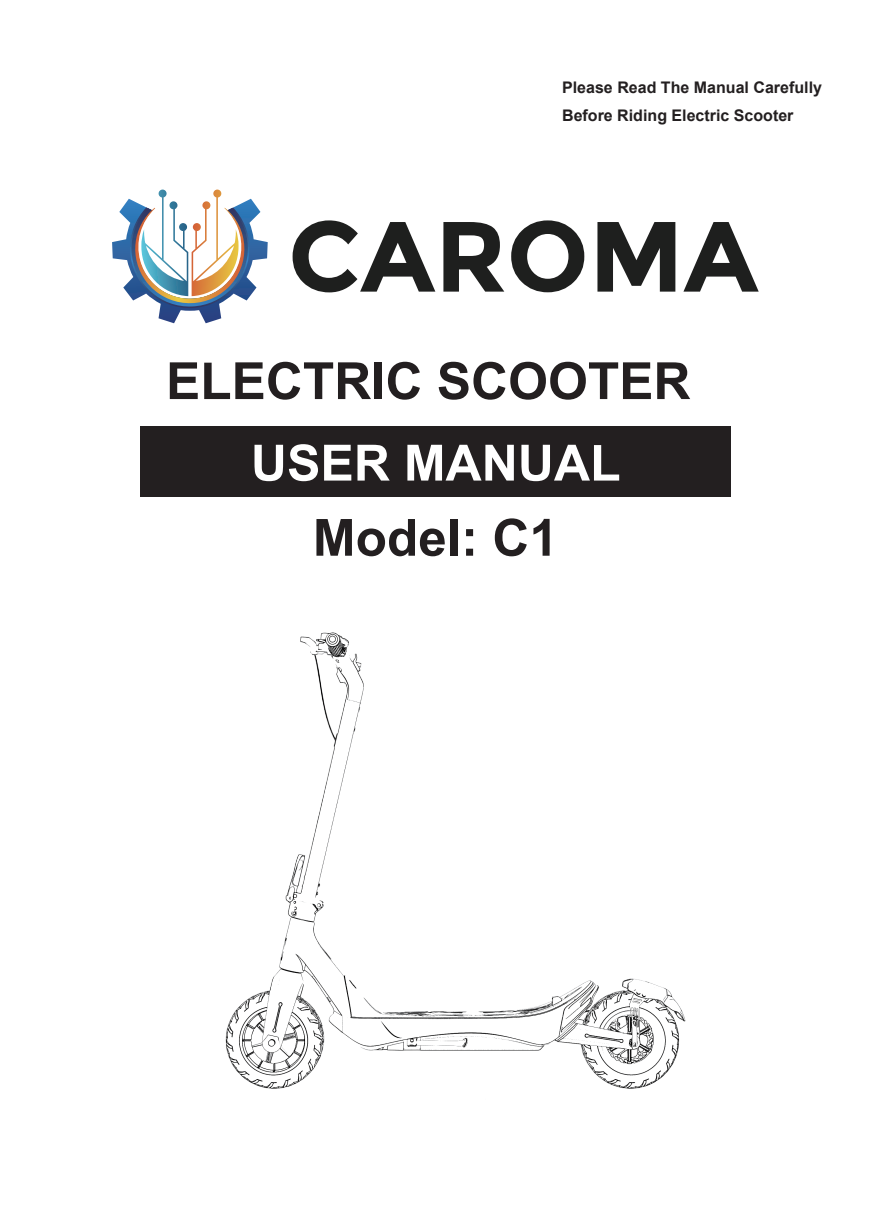
<style>
.page{position:relative;width:874px;height:1225px;background:#fff}
.page>*{position:absolute;margin:0;border:0;box-sizing:border-box;transform-origin:0 0}
.t1{font:700 51.2px "Arial";color:#231f20}
.t2{font:700 50px "Arial";color:#fff}
.t3{font:700 16px/28px "Arial";color:#231f20}
</style>
<div class="page">
<div style="left:140px;top:426px;width:590px;height:70px;background:#231f20"></div>
<img style="left:225px;top:632px;width:461px;height:457px">
<svg style="left:112px;top:189px;width:155px;height:134px"></svg>
<svg style="left:292px;top:220px;width:143px;height:72px"></svg>
<svg style="left:443px;top:222px;width:61px;height:70px"></svg>
<svg style="left:511px;top:220px;width:73px;height:72px"></svg>
<svg style="left:597px;top:222px;width:78px;height:70px"></svg>
<svg style="left:683px;top:222px;width:75px;height:70px"></svg>
<p class="t3" style="left:562px;top:73px;width:261px">Please Read The Manual Carefully<br>Before Riding Electric Scooter</p>
<h1 class="t1" style="left:166px;top:345px;width:525px">ELECTRIC SCOOTER</h1>
<h2 class="t2" style="left:251px;top:428px;width:371px">USER MANUAL</h2>
<h1 class="t1" style="left:313px;top:501px;width:246px">Model: C1</h1>
</div>
